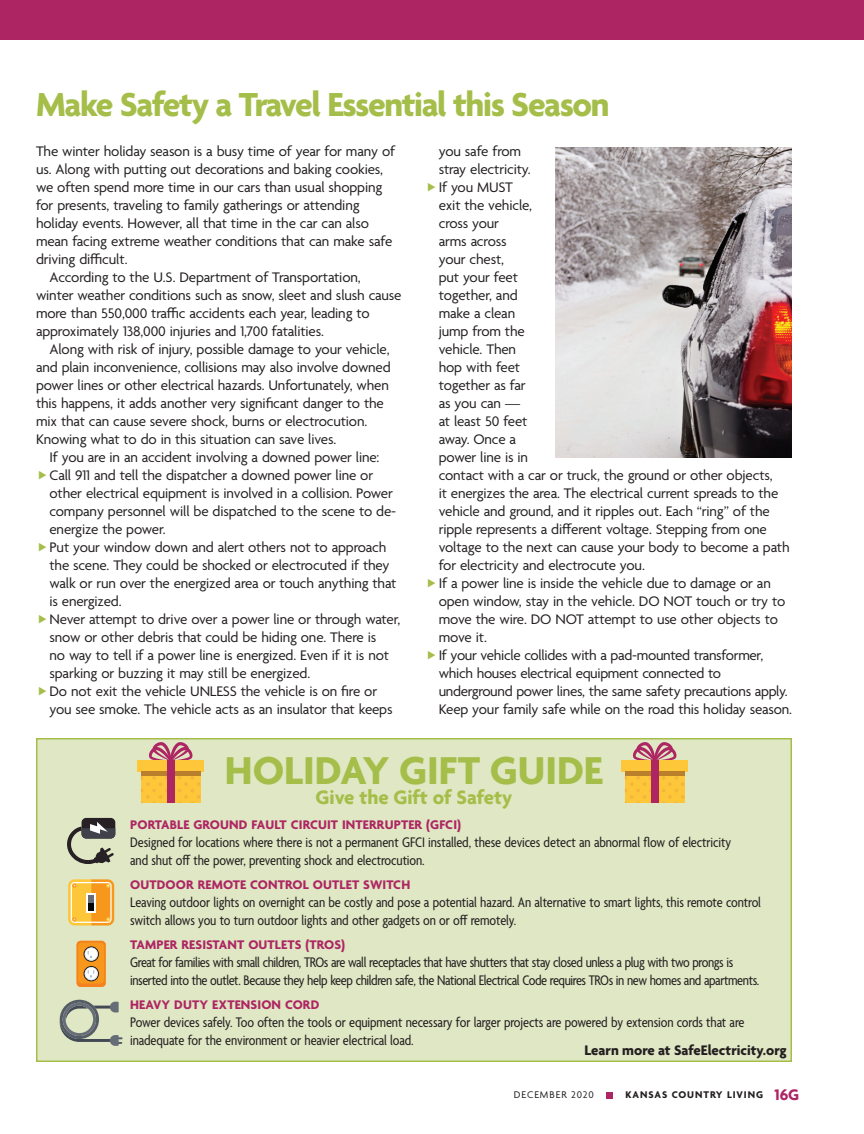
<style>
.page{position:relative;width:864px;height:1134px;background:#fff}
.page>*{position:absolute;margin:0;border:0;box-sizing:border-box;transform-origin:0 0}
.t1{font:700 42px "Agenda";color:#a5be4a}
.t2{font:700 36px "Agenda";letter-spacing:-.035em;color:#a5be4a}
.t3{font:700 21px "Agenda";color:#a5be4a}
.t4{font:15px/18px "Agenda";letter-spacing:-.01em;color:#231f20}
.t5{font:condensed 15px/18px "Agenda";letter-spacing:-.01em;color:#231f20}
.t6{font:700 15px "Agenda";color:#231f20}
.t7{font:700 13.5px "Agenda";letter-spacing:.01em;color:#ad2663}
.t8{font:700 10.5px "Agenda";letter-spacing:.09em;color:#231f20}
.t9{font:10.5px "Agenda";letter-spacing:.09em;color:#231f20}
.s1{font-size:16.5px;color:#ad2663}
</style>
<div class="page">
<div style="left:37px;top:739px;width:754px;height:322px;background:#e0e7c4"></div>
<div style="left:36px;top:738px;width:756px;height:324px;border:2px solid #a5be4a"></div>
<div style="left:82px;top:818px;width:33px;height:21px;background:#272126;border-radius:5px"></div>
<svg style="left:67px;top:822px;width:48px;height:42px"></svg>
<svg style="left:68px;top:879px;width:46px;height:47px;background:#f9ba49"></svg>
<div style="left:87px;top:893px;width:9px;height:20px;background:#fff"></div>
<div style="left:88px;top:895px;width:6px;height:8px;background:#676d77"></div>
<div style="left:88px;top:903px;width:6px;height:8px;background:#040503"></div>
<svg style="left:77px;top:941px;width:29px;height:46px"></svg>
<svg style="left:60px;top:1000px;width:63px;height:46px"></svg>
<svg style="left:625px;top:776px;width:60px;height:27px"></svg>
<div style="left:622px;top:760px;width:66px;height:12px;background:#fdc739"></div>
<hr style="left:625px;top:772px;width:60px;height:4px;background:#ba7f2b">
<div style="left:651px;top:760px;width:7px;height:43px;background:#ad2663"></div>
<svg style="left:633px;top:742px;width:43px;height:20px"></svg>
<svg style="left:141px;top:776px;width:60px;height:27px"></svg>
<div style="left:138px;top:760px;width:66px;height:12px;background:#fdc739"></div>
<hr style="left:141px;top:772px;width:60px;height:4px;background:#ba7f2b">
<div style="left:167px;top:760px;width:7px;height:43px;background:#ad2663"></div>
<svg style="left:149px;top:742px;width:43px;height:20px"></svg>
<img style="left:555px;top:148px;width:237px;height:310px">
<div style="left:606px;top:1092px;width:7px;height:7px;background:#ad2663"></div>
<div style="left:0;top:0;width:864px;height:40px;background:#ad2663"></div>
<h2 class="t2" style="left:36px;top:85px;width:575px">Make Safety a Travel Essential this Season</h2>
<p class="t4" style="left:36px;top:143px;width:361px">The winter holiday season is a busy time of year for many of</p>
<p class="t4" style="left:36px;top:161px;width:349px">us. Along with putting out decorations and baking cookies,</p>
<p class="t4" style="left:36px;top:179px;width:348px">we often spend more time in our cars than usual shopping</p>
<p class="t4" style="left:36px;top:197px;width:325px">for presents, traveling to family gatherings or attending</p>
<p class="t4" style="left:36px;top:215px;width:334px">holiday events. However, all that time in the car can also</p>
<p class="t4" style="left:36px;top:233px;width:358px">mean facing extreme weather conditions that can make safe</p>
<p class="t4" style="left:36px;top:251px;width:93px">driving difficult.</p>
<p class="t4" style="left:50px;top:269px;width:313px">According to the U.S. Department of Transportation,</p>
<p class="t4" style="left:36px;top:287px;width:367px">winter weather conditions such as snow, sleet and slush cause</p>
<p class="t4" style="left:36px;top:305px;width:335px">more than 550,000 traffic accidents each year, leading to</p>
<p class="t4" style="left:36px;top:323px;width:289px">approximately 138,000 injuries and 1,700 fatalities.</p>
<p class="t4" style="left:50px;top:341px;width:342px">Along with risk of injury, possible damage to your vehicle,</p>
<p class="t4" style="left:36px;top:359px;width:356px">and plain inconvenience, collisions may also involve downed</p>
<p class="t4" style="left:36px;top:377px;width:354px">power lines or other electrical hazards. Unfortunately, when</p>
<p class="t4" style="left:36px;top:395px;width:349px">this happens, it adds another very significant danger to the</p>
<p class="t4" style="left:36px;top:413px;width:333px">mix that can cause severe shock, burns or electrocution.</p>
<p class="t4" style="left:36px;top:431px;width:302px">Knowing what to do in this situation can save lives.</p>
<p class="t4" style="left:50px;top:449px;width:332px">If you are in an accident involving a downed power line:</p>
<p class="t4" style="left:50px;top:467px;width:325px">Call 911 and tell the dispatcher a downed power line or</p>
<p class="t4" style="left:50px;top:485px;width:345px">other electrical equipment is involved in a collision. Power</p>
<p class="t4" style="left:50px;top:503px;width:348px">company personnel will be dispatched to the scene to de-</p>
<p class="t4" style="left:50px;top:521px;width:118px">energize the power.</p>
<p class="t4" style="left:50px;top:539px;width:339px">Put your window down and alert others not to approach</p>
<p class="t4" style="left:50px;top:557px;width:342px">the scene. They could be shocked or electrocuted if they</p>
<p class="t4" style="left:50px;top:575px;width:349px">walk or run over the energized area or touch anything that</p>
<p class="t4" style="left:50px;top:593px;width:74px">is energized.</p>
<p class="t4" style="left:50px;top:611px;width:353px">Never attempt to drive over a power line or through water,</p>
<p class="t4" style="left:50px;top:629px;width:328px">snow or other debris that could be hiding one. There is</p>
<p class="t4" style="left:50px;top:647px;width:341px">no way to tell if a power line is energized. Even if it is not</p>
<p class="t4" style="left:50px;top:665px;width:262px">sparking or buzzing it may still be energized.</p>
<p class="t4" style="left:50px;top:683px;width:329px">Do not exit the vehicle UNLESS the vehicle is on fire or</p>
<p class="t4" style="left:50px;top:701px;width:345px">you see smoke. The vehicle acts as an insulator that keeps</p>
<p class="t4" style="left:439px;top:143px;width:355px">you safe from<br>stray electricity.<br>If you MUST<br>exit the vehicle,<br>cross your<br>arms across<br>your chest,<br>put your feet<br>together, and<br>make a clean<br>jump from the<br>vehicle. Then<br>hop with feet<br>together as far<br>as you can —<br>at least 50 feet<br>away. Once a<br>power line is in<br>contact with a car or truck, the ground or other objects,<br>it energizes the area. The electrical current spreads to the vehicle and ground, and it ripples out. Each “ring” of the ripple represents a different voltage. Stepping from one voltage to the next can cause your body to become a path for electricity and electrocute you.<br>If a power line is inside the vehicle due to damage or an open window, stay in the vehicle. DO NOT touch or try to move the wire. DO NOT attempt to use other objects to move it.<br>If your vehicle collides with a pad-mounted transformer, which houses electrical equipment connected to underground power lines, the same safety precautions apply.<br>Keep your family safe while on the road this holiday season.</p>
<h1 class="t1" style="left:225px;top:748px;width:380px">HOLIDAY GIFT GUIDE</h1>
<h3 class="t3" style="left:316px;top:786px;width:198px">Give the Gift of Safety</h3>
<p class="t7" style="left:130px;top:817px;width:332px">PORTABLE GROUND FAULT CIRCUIT INTERRUPTER (GFCI)</p>
<p class="t5" style="left:130px;top:834px;width:603px">Designed for locations where there is not a permanent GFCI installed, these devices detect an abnormal flow of electricity and shut o- the power, preventing shock and electrocution.</p>
<p class="t7" style="left:130px;top:877px;width:282px">OUTDOOR REMOTE CONTROL OUTLET SWITCH</p>
<p class="t5" style="left:130px;top:894px;width:632px">Leaving outdoor lights on overnight can be costly and pose a potential hazard. An alternative to smart lights, this remote control switch allows you to turn outdoor lights and other gadgets on or o- remotely.</p>
<p class="t7" style="left:130px;top:937px;width:217px">TAMPER RESISTANT OUTLETS (TROS)</p>
<p class="t5" style="left:130px;top:954px;width:631px">Great for families with small children, TROs are wall receptacles that have shutters that stay closed unless a plug with two prongs is inserted into the outlet. Because they help keep children safe, the National Electrical Code requires TROs in new homes and apartments.</p>
<p class="t7" style="left:130px;top:997px;width:191px">HEAVY DUTY EXTENSION CORD</p>
<p class="t5" style="left:130px;top:1014px;width:616px">Power devices safely. Too often the tools or equipment necessary for larger projects are powered by extension cords that are inadequate for the environment or heavier electrical load.</p>
<p class="t6" style="left:584px;top:1043px;width:204px">Learn more at SafeElectricity.org</p>
<p class="t9" style="left:514px;top:1089px;width:82px">DECEMBER 2020</p>
<p class="t8" style="left:625px;top:1089px;width:175px">KANSAS COUNTRY LIVING <span class="s1">16G</span></p>
</div>
